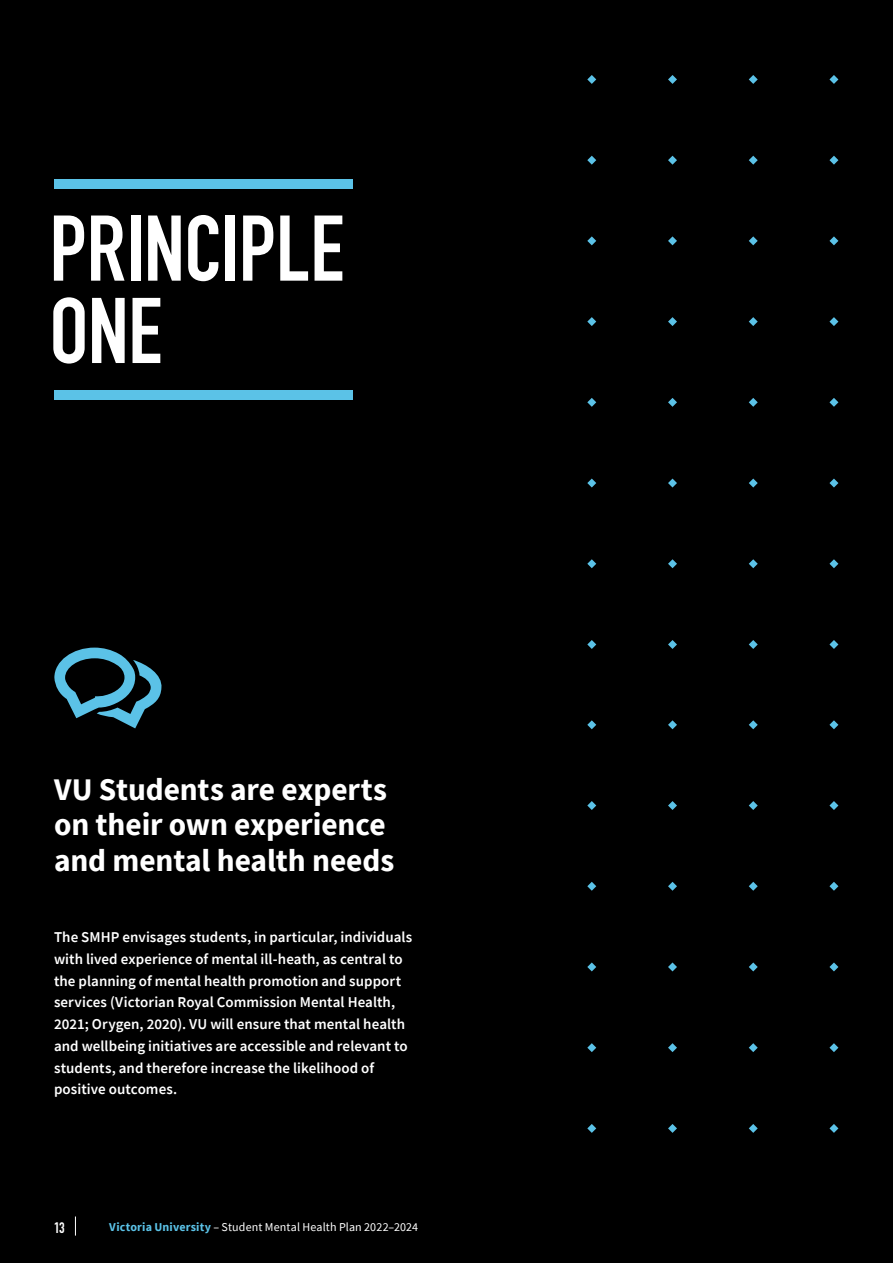
<style>
.page{position:relative;width:893px;height:1263px;background:#000}
.page>*{position:absolute;margin:0;border:0;box-sizing:border-box;transform-origin:0 0}
.t1{font:91.5px/82.3px "DIN Engschrift LT Pro";letter-spacing:-.005em;color:#fff}
.t2{font:700 31.35px/35.5px "Source Sans Pro";letter-spacing:-.005em;color:#fff}
.t3{font:600 15px/21.8px "Source Sans Pro";letter-spacing:.005em;color:#fff}
.t4{font:15px "DIN Engschrift LT Pro";color:#fff}
.t5{font:12px "Source Sans Pro";letter-spacing:.01em;color:#fff}
.s1{font-weight:700;color:#5bc2e7}
</style>
<div class="page">
<svg style="left:54px;top:648px;width:108px;height:80px"></svg>
<div style="left:54px;top:179px;width:298px;height:9px;background:#5bc2e7"></div>
<div style="left:54px;top:390px;width:298px;height:9px;background:#5bc2e7"></div>
<svg style="left:587px;top:75px;width:9px;height:9px"></svg>
<svg style="left:668px;top:75px;width:9px;height:9px"></svg>
<svg style="left:749px;top:75px;width:9px;height:9px"></svg>
<svg style="left:829px;top:75px;width:9px;height:9px"></svg>
<svg style="left:587px;top:156px;width:9px;height:9px"></svg>
<svg style="left:587px;top:236px;width:9px;height:9px"></svg>
<svg style="left:587px;top:317px;width:9px;height:9px"></svg>
<svg style="left:587px;top:398px;width:9px;height:9px"></svg>
<svg style="left:587px;top:478px;width:9px;height:9px"></svg>
<svg style="left:587px;top:559px;width:9px;height:9px"></svg>
<svg style="left:587px;top:640px;width:9px;height:9px"></svg>
<svg style="left:668px;top:156px;width:9px;height:9px"></svg>
<svg style="left:668px;top:236px;width:9px;height:9px"></svg>
<svg style="left:668px;top:317px;width:9px;height:9px"></svg>
<svg style="left:668px;top:398px;width:9px;height:9px"></svg>
<svg style="left:668px;top:479px;width:9px;height:8px"></svg>
<svg style="left:668px;top:559px;width:9px;height:9px"></svg>
<svg style="left:668px;top:640px;width:9px;height:9px"></svg>
<svg style="left:749px;top:156px;width:9px;height:9px"></svg>
<svg style="left:749px;top:236px;width:9px;height:9px"></svg>
<svg style="left:749px;top:317px;width:9px;height:9px"></svg>
<svg style="left:749px;top:398px;width:9px;height:9px"></svg>
<svg style="left:749px;top:479px;width:9px;height:8px"></svg>
<svg style="left:749px;top:559px;width:9px;height:9px"></svg>
<svg style="left:749px;top:640px;width:9px;height:9px"></svg>
<svg style="left:829px;top:156px;width:9px;height:9px"></svg>
<svg style="left:829px;top:236px;width:9px;height:9px"></svg>
<svg style="left:829px;top:317px;width:9px;height:9px"></svg>
<svg style="left:829px;top:398px;width:9px;height:9px"></svg>
<svg style="left:829px;top:479px;width:9px;height:8px"></svg>
<svg style="left:829px;top:559px;width:9px;height:9px"></svg>
<svg style="left:829px;top:640px;width:9px;height:9px"></svg>
<svg style="left:587px;top:720px;width:9px;height:9px"></svg>
<svg style="left:587px;top:801px;width:9px;height:9px"></svg>
<svg style="left:587px;top:882px;width:9px;height:9px"></svg>
<svg style="left:587px;top:962px;width:9px;height:9px"></svg>
<svg style="left:587px;top:1043px;width:9px;height:9px"></svg>
<svg style="left:587px;top:1124px;width:9px;height:9px"></svg>
<svg style="left:668px;top:720px;width:9px;height:9px"></svg>
<svg style="left:668px;top:801px;width:9px;height:9px"></svg>
<svg style="left:668px;top:882px;width:9px;height:9px"></svg>
<svg style="left:668px;top:962px;width:9px;height:9px"></svg>
<svg style="left:668px;top:1043px;width:9px;height:9px"></svg>
<svg style="left:668px;top:1124px;width:9px;height:9px"></svg>
<svg style="left:749px;top:720px;width:9px;height:9px"></svg>
<svg style="left:749px;top:801px;width:9px;height:9px"></svg>
<svg style="left:749px;top:882px;width:9px;height:9px"></svg>
<svg style="left:749px;top:962px;width:9px;height:9px"></svg>
<svg style="left:749px;top:1043px;width:9px;height:9px"></svg>
<svg style="left:749px;top:1124px;width:9px;height:9px"></svg>
<svg style="left:829px;top:720px;width:9px;height:9px"></svg>
<svg style="left:829px;top:801px;width:9px;height:9px"></svg>
<svg style="left:829px;top:882px;width:9px;height:9px"></svg>
<svg style="left:829px;top:962px;width:9px;height:9px"></svg>
<svg style="left:829px;top:1043px;width:9px;height:9px"></svg>
<svg style="left:829px;top:1124px;width:9px;height:9px"></svg>
<svg style="left:75px;top:1216px;width:1px;height:19px"></svg>
<h1 class="t1" style="left:50px;top:208px;width:296px">PRINCIPLE<br>ONE</h1>
<h2 class="t2" style="left:54px;top:771px;width:342px">VU Students are experts on their own experience and mental health needs</h2>
<p class="t3" style="left:54px;top:926px;width:360px">The SMHP envisages students, in particular, individuals with lived experience of mental ill-heath, as central to the planning of mental health promotion and support services (Victorian Royal Commission Mental Health, 2021; Orygen, 2020). VU will ensure that mental health and wellbeing initiatives are accessible and relevant to students, and therefore increase the likelihood of positive outcomes.</p>
<p class="t4" style="left:54px;top:1218px;width:12px">13</p>
<p class="t5" style="left:109px;top:1219px;width:310px"><span class="s1">Victoria University</span> – Student Mental Health Plan 2022–2024</p>
</div>
